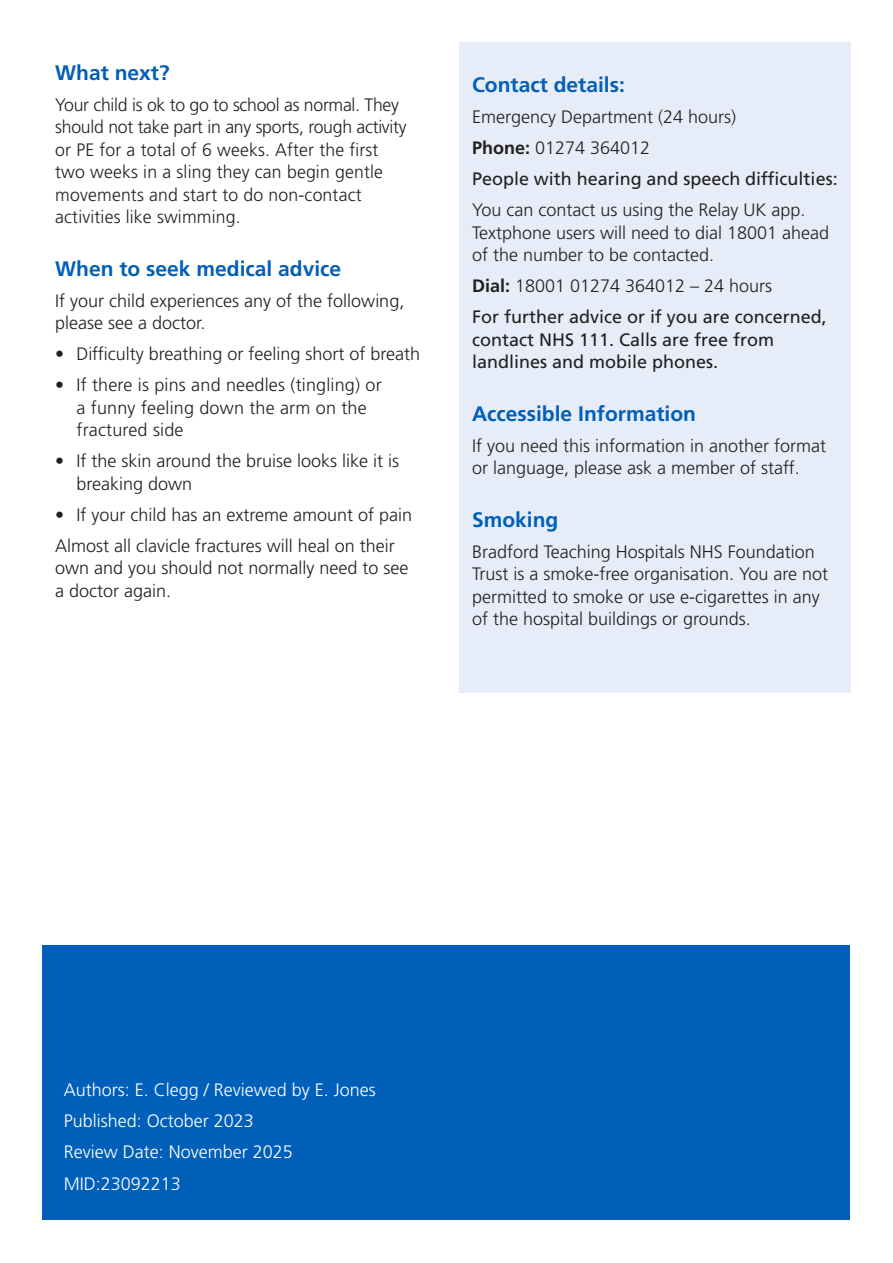
<style>
.page{position:relative;width:893px;height:1263px;background:#fff}
.page>*{position:absolute;margin:0;border:0;box-sizing:border-box;transform-origin:0 0}
.b{font:700 21px "Frutiger LT Pro";color:#005fb9}
.b-2{font:300 18px/22.5px "Frutiger LT Pro";color:#231f20}
.bullet{font:300 18px/22.5px "Frutiger LT Pro";color:#231f20}
.b-3{font:18px/22.5px "Frutiger LT Pro";color:#231f20}
.b-4{font:300 18px "Frutiger LT Pro";color:#fff}
.s1{font-weight:700}
</style>
<div class="page">
<div style="left:43px;top:945px;width:807px;height:275px;background:#005fb9"></div>
<div style="left:459px;top:43px;width:391px;height:650px;background:#e7edf8"></div>
<p class="b" style="left:55px;top:60px;width:116px">What next?</p>
<p class="b-2" style="left:55px;top:93px;width:353px">Your child is ok to go to school as normal. They should not take part in any sports, rough activity or PE for a total of 6 weeks. After the first two weeks in a sling they can begin gentle movements and start to do non-contact activities like swimming.</p>
<p class="b" style="left:55px;top:256px;width:287px">When to seek medical advice</p>
<p class="b-2" style="left:55px;top:289px;width:351px">If your child experiences any of the following, please see a doctor.</p>
<p class="bullet" style="left:55px;top:343px;width:367px">• Difficulty breathing or feeling short of breath</p>
<p class="bullet" style="left:77px;top:374px;width:307px;text-indent:-21px">• If there is pins and needles (tingling) or a funny feeling down the arm on the fractured side</p>
<p class="bullet" style="left:77px;top:450px;width:324px;text-indent:-21px">• If the skin around the bruise looks like it is breaking down</p>
<p class="bullet" style="left:55px;top:503px;width:358px">• If your child has an extreme amount of pain</p>
<p class="b-2" style="left:55px;top:534px;width:355px">Almost all clavicle fractures will heal on their own and you should not normally need to see a doctor again.</p>
<p class="b" style="left:472px;top:72px;width:154px">Contact details:</p>
<p class="b-2" style="left:472px;top:106px;width:266px">Emergency Department (24 hours)</p>
<p class="b-2" style="left:472px;top:137px;width:180px"><span class="s1">Phone:</span> 01274 364012</p>
<p class="b-3" style="left:472px;top:168px;width:367px">People with hearing and speech difficulties:</p>
<p class="b-2" style="left:472px;top:199px;width:359px">You can contact us using the Relay UK app.<br>Textphone users will need to dial 18001 ahead of the number to be contacted.</p>
<p class="b-2" style="left:472px;top:275px;width:302px"><span class="s1">Dial:</span> 18001 01274 364012 – 24 hours</p>
<p class="b-3" style="left:472px;top:306px;width:356px">For further advice or if you are concerned, contact NHS 111. Calls are free from landlines and mobile phones.</p>
<p class="b" style="left:472px;top:401px;width:226px">Accessible Information</p>
<p class="b-2" style="left:472px;top:434px;width:356px">If you need this information in another format or language, please ask a member of staff.</p>
<p class="b" style="left:472px;top:507px;width:88px">Smoking</p>
<p class="b-2" style="left:472px;top:540px;width:358px">Bradford Teaching Hospitals NHS Foundation Trust is a smoke-free organisation. You are not permitted to smoke or use e-cigarettes in any of the hospital buildings or grounds.</p>
<p class="b-4" style="left:64px;top:1080px;width:314px">Authors: E. Clegg / Reviewed by E. Jones</p>
<p class="b-4" style="left:64px;top:1111px;width:192px">Published: October 2023</p>
<p class="b-4" style="left:64px;top:1142px;width:231px">Review Date: November 2025</p>
<p class="b-4" style="left:64px;top:1173px;width:119px">MID:23092213</p>
</div>
